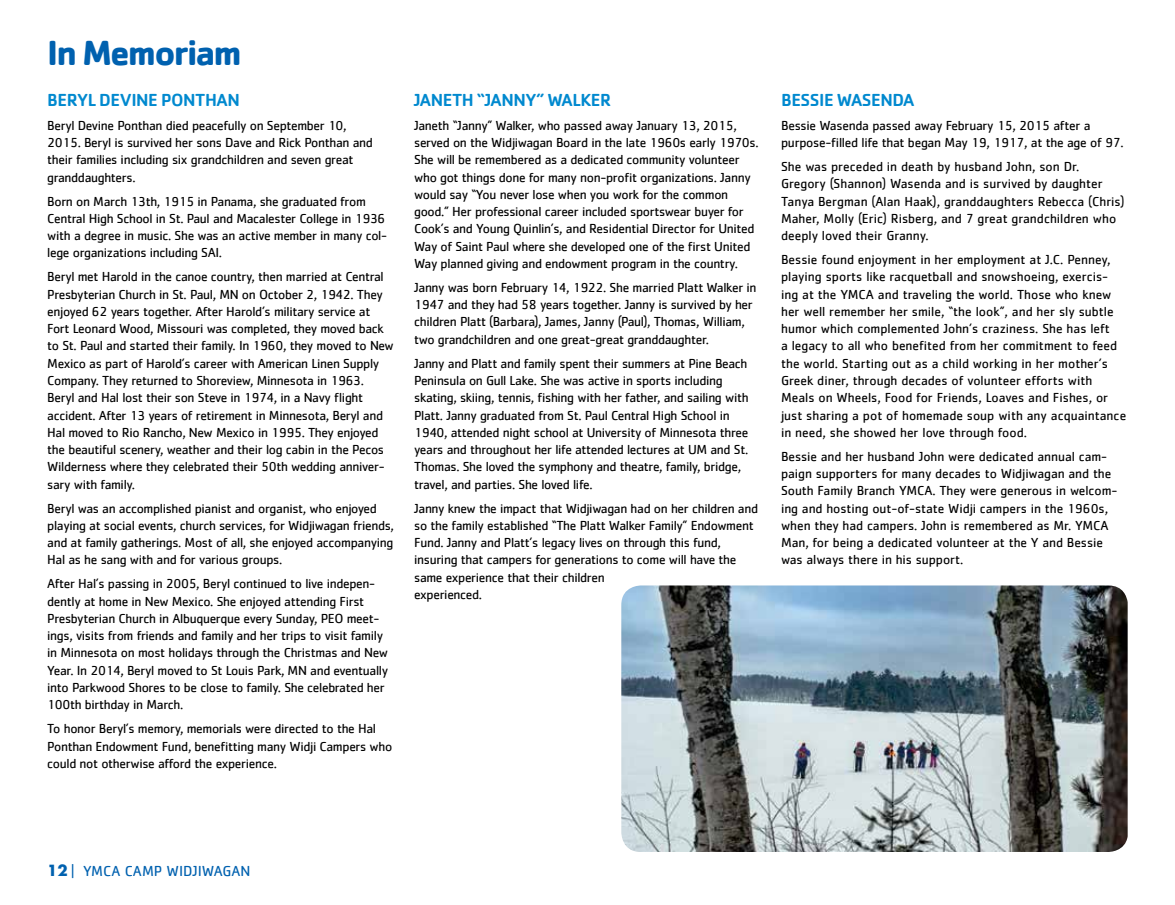
<style>
.page{position:relative;width:1175px;height:905px;background:#fff}
.page>*{position:absolute;margin:0;border:0;box-sizing:border-box;transform-origin:0 0}
.t1{font:700 36px "Cachet";color:#0061af}
.t2{font:500 18px "Cachet";letter-spacing:-.025em;color:#0089cf}
.t3{font:15px "Cachet";color:#0061af}
.t4{font:13.5px/17.2px "Cachet";letter-spacing:-.025em;color:#000}
.t5{font:13.5px/17.2px "Cachet";color:#000}
.t6{font:13.5px/17.2px "Cachet";letter-spacing:-.005em;color:#000}
.s1{font-family:"Futura";font-weight:700}
</style>
<div class="page">
<img style="left:621px;top:585px;width:506px;height:267px">
<h1 class="t1" style="left:47px;top:29px;width:196px">In Memoriam</h1>
<h2 class="t2" style="left:47px;top:89px;width:194px">BERYL DEVI NE PONTHAN</h2>
<p class="t4" style="left:47px;top:116px;width:327px">Beryl Devine Ponthan died peacefully on September 10, 2015. Beryl is survived her sons Dave and Rick Ponthan and their families including six grandchildren and seven great granddaughters.</p>
<p class="t4" style="left:47px;top:192px;width:341px">Born on March 13th, 1915 in Panama, she graduated from Central High School in St. Paul and Macalester College in 1936 with a degree in music. She was an active member in many col&shy;lege organizations including SAI.</p>
<p class="t4" style="left:47px;top:268px;width:348px">Beryl met Harold in the canoe country, then married at Central Presbyterian Church in St. Paul, MN on October 2, 1942. They enjoyed 62 years together. After Harold’s military service at Fort Leonard Wood, Missouri was completed, they moved back to St. Paul and started their family. I n 1960, they moved to New Mexico as part of Harold’s career with American Linen Supply Company. They returned to Shoreview, Minnesota in 1963.<br>Beryl and Hal lost their son Steve in 1974, in a Navy flight accident. After 13 years of retirement in Minnesota, Beryl and Hal moved to Rio Rancho, New Mexico in 1995. They enjoyed the beautiful scenery, weather and their log cabin in the Pecos Wilderness where they celebrated their 50th wedding anniver&shy;sary with family.</p>
<p class="t4" style="left:47px;top:499px;width:348px">Beryl was an accomplished pianist and organist, who enjoyed playing at social events, church services, for Widjiwagan friends, and at family gatherings. Most of all, she enjoyed accompanying Hal as he sang with and for various groups.</p>
<p class="t4" style="left:47px;top:575px;width:342px">After Hal’s passing in 2005, Beryl continued to live indepen&shy;dently at home in New Mexico. She enjoyed attending First Presbyterian Church in Albuquerque every Sunday, PEO meet&shy;ings, visits from friends and family and her trips to visit family in Minnesota on most holidays through the Christmas and New Year. I n 2014, Beryl moved to St Louis Park, MN and eventually into Parkwood Shores to be close to family. She celebrated her 100th birthday in March.</p>
<p class="t4" style="left:47px;top:719px;width:346px">To honor Beryl’s memory, memorials were directed to the Hal<br>Ponthan Endowment Fund, benefitting many Widji Campers who could not otherwise afford the experience.</p>
<h2 class="t2" style="left:414px;top:89px;width:198px">JANETH “JANNY” WALKER</h2>
<p class="t4" style="left:414px;top:116px;width:346px">Janeth “Janny” Walker, who passed away January 13, 2015, served on the Widjiwagan Board in the late 1960s early 1970s.<br>She will be remembered as a dedicated community volunteer who got things done for many non-profit organizations. Janny would say “You never lose when you work for the common good.” Her professional career included sportswear buyer for Cook’s and Young Quinlin’s, and Residential Director for United Way of Saint Paul where she developed one of the first United Way planned giving and endowment program in the country.</p>
<p class="t4" style="left:414px;top:278px;width:344px">Janny was born February 14, 1922. She married Platt Walker in 1947 and they had 58 years together. Janny is survived by her children Platt (Barbara), James, Janny (Paul), Thomas, William, two grandchildren and one great-great granddaughter.</p>
<p class="t4" style="left:414px;top:354px;width:336px">Janny and Platt and family spent their summers at Pine Beach Peninsula on Gull Lake. She was active in sports including skating, skiing, tennis, fishing with her father, and sailing with Platt. Janny graduated from St. Paul Central High School in 1940, attended night school at University of Minnesota three years and throughout her life attended lectures at UM and St.<br>Thomas. She loved the symphony and theatre, family, bridge, travel, and parties. She loved life.</p>
<p class="t4" style="left:414px;top:499px;width:345px">Janny knew the impact that Widjiwagan had on her children and so the family established “The Platt Walker Family” Endowment Fund. Janny and Platt’s legacy lives on through this fund, insuring that campers for generations to come will have the same experience that their children<br>experienced.</p>
<h2 class="t2" style="left:781px;top:89px;width:135px">BESSIE WASENDA</h2>
<p class="t4" style="left:781px;top:116px;width:344px">Bessie Wasenda passed away February 15, 2015 after a purpose-filled life that began May 19, 1917, at the age of 97.</p>
<p class="t5" style="left:781px;top:158px;width:345px">She was preceded in death by husband John, son Dr.<br>Gregory (Shannon) Wasenda and is survived by daughter Tanya Bergman (Alan Haak), granddaughters Rebecca (Chris)<br>Maher, Molly (Eric) Risberg, and 7 great grandchildren who deeply loved their Granny.</p>
<p class="t5" style="left:781px;top:251px;width:331px">Bessie found enjoyment in her employment at J.C. Penney, playing sports like racquetball and snowshoeing, exercis&shy;ing at the YMCA</p>
<p class="t5" style="left:781px;top:285px;width:347px;text-indent:97px">and traveling the world. Those who knew her well remember her smile, “the look”, and her sly subtle humor which complemented John’s craziness. She has left<br>a legacy to all who benefited from her commitment to feed the world. Starting out as a child working in her mother’s Greek diner, through decades of volunteer efforts with Meals on Wheels, Food for Friends, Loaves and Fishes, or just sharing a pot of homemade soup with any acquaintance in need, she showed her love through food.</p>
<p class="t6" style="left:781px;top:447px;width:332px">Bessie and her husband John were dedicated annual cam&shy;paign supporters for many decades to Widjiwagan and the<br>South Family Branch YMCA</p>
<p class="t6" style="left:781px;top:482px;width:338px;text-indent:151px">. They were generous in welcom&shy;ing and hosting out-of-state Widji campers in the 1960s, when they had campers. John is remembered as Mr. YMCA<br>Man, for being a dedicated volunteer at the Y and Bessie was always there in his support.</p>
<p class="t3" style="left:47px;top:862px;width:205px"><span class="s1">12</span> | ymca camp widjiwagan</p>
</div>
